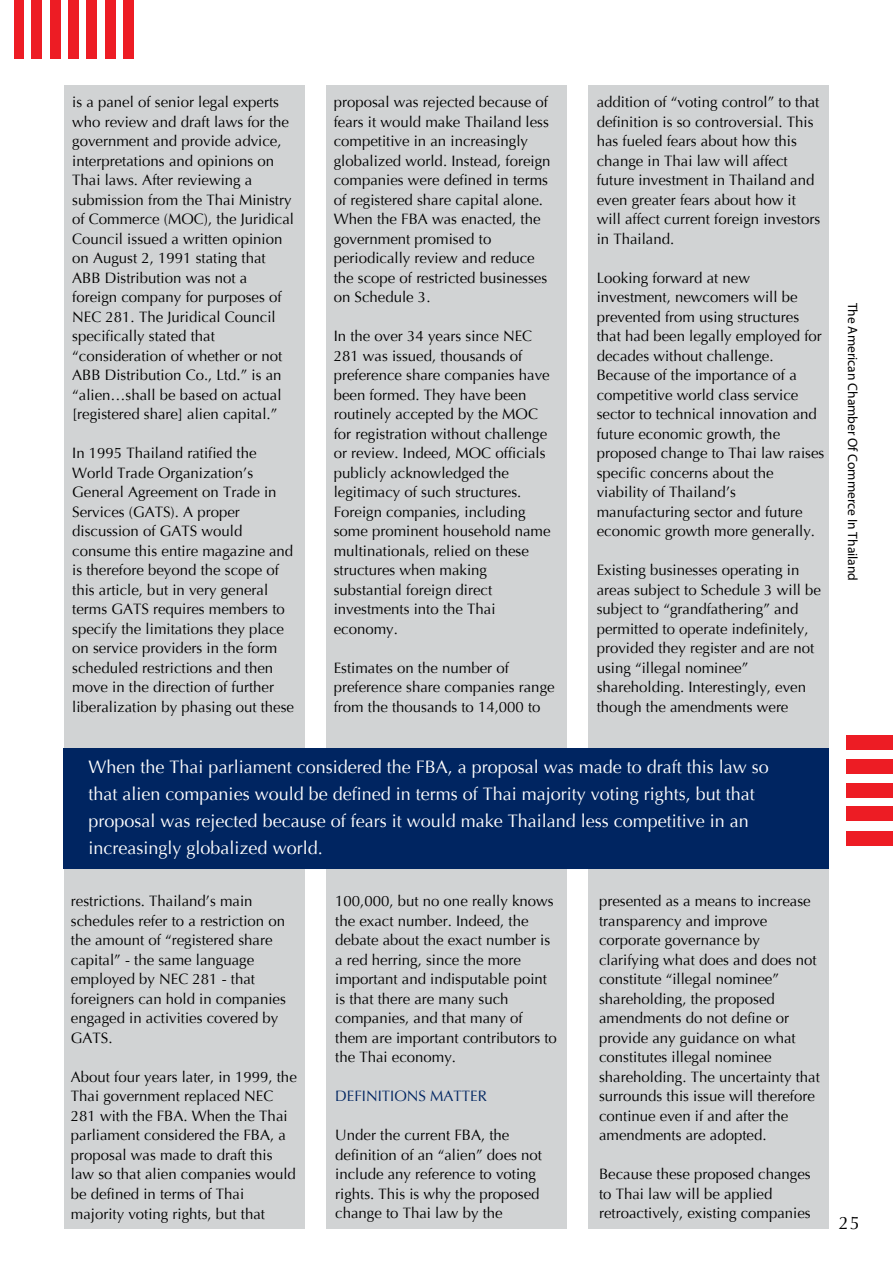
<style>
.page{position:relative;width:893px;height:1263px;background:#fff}
.page>*{position:absolute;margin:0;border:0;box-sizing:border-box;transform-origin:0 0}
.t1{font:18px/27px "Optima";color:#fff}
.t2{font:18px "Optima";color:#000}
.t3{font:15px/19.5px "Optima";color:#000}
.t4{font:15px "Optima";color:#002561}
.t5{font:13.5px "Myriad Pro";color:#000}
</style>
<div class="page">
<div style="left:847px;top:735px;width:46px;height:15px;background:#ed1c24"></div>
<div style="left:847px;top:759px;width:46px;height:15px;background:#ed1c24"></div>
<div style="left:847px;top:783px;width:46px;height:15px;background:#ed1c24"></div>
<div style="left:847px;top:806px;width:46px;height:15px;background:#ed1c24"></div>
<div style="left:847px;top:831px;width:46px;height:15px;background:#ed1c24"></div>
<div style="left:15px;top:0;width:9px;height:59px;background:#ed1c24"></div>
<div style="left:32px;top:0;width:10px;height:59px;background:#ed1c24"></div>
<div style="left:50px;top:0;width:10px;height:59px;background:#ed1c24"></div>
<div style="left:68px;top:0;width:10px;height:59px;background:#ed1c24"></div>
<div style="left:86px;top:0;width:11px;height:59px;background:#ed1c24"></div>
<div style="left:105px;top:0;width:11px;height:59px;background:#ed1c24"></div>
<div style="left:124px;top:0;width:10px;height:59px;background:#ed1c24"></div>
<div style="left:64px;top:85px;width:241px;height:1144px;background:#d1d3d4"></div>
<div style="left:327px;top:85px;width:240px;height:1144px;background:#d1d3d4"></div>
<div style="left:588px;top:85px;width:241px;height:1144px;background:#d1d3d4"></div>
<div style="left:64px;top:748px;width:765px;height:121px;background:#002561"></div>
<p class="t3" style="left:72px;top:93px;width:223px">is a panel of senior legal experts who review and draft laws for the government and provide advice, interpretations and opinions on<br>Thai laws. After reviewing a submission from the Thai Ministry of Commerce (MOC), the Juridical<br>Council issued a written opinion on August 2, 1991 stating that<br>ABB Distribution was not a foreign company for purposes of<br>NEC 281. The Juridical Council specifically stated that “consideration of whether or not<br>ABB Distribution Co., Ltd.” is an “alien…shall be based on actual [registered share] alien capital.”</p>
<p class="t3" style="left:72px;top:444px;width:223px">In 1995 Thailand ratified the<br>World Trade Organization’s<br>General Agreement on Trade in<br>Services (GATS). A proper discussion of GATS would consume this entire magazine and is therefore beyond the scope of this article, but in very general terms GATS requires members to specify the limitations they place on service providers in the form scheduled restrictions and then move in the direction of further liberalization by phasing out these</p>
<p class="t3" style="left:334px;top:93px;width:218px">proposal was rejected because of fears it would make Thailand less competitive in an increasingly globalized world. Instead, foreign companies were defined in terms of registered share capital alone.<br>When the FBA was enacted, the government promised to periodically review and reduce the scope of restricted businesses on Schedule 3.</p>
<p class="t3" style="left:334px;top:327px;width:218px">In the over 34 years since NEC<br>281 was issued, thousands of preference share companies have been formed. They have been routinely accepted by the MOC for registration without challenge or review. Indeed, MOC officials publicly acknowledged the legitimacy of such structures.<br>Foreign companies, including some prominent household name multinationals, relied on these structures when making substantial foreign direct investments into the Thai economy.</p>
<p class="t3" style="left:334px;top:658px;width:222px">Estimates on the number of preference share companies range from the thousands to 14,000 to</p>
<p class="t3" style="left:597px;top:93px;width:225px">addition of “voting control” to that definition is so controversial. This has fueled fears about how this change in Thai law will affect future investment in Thailand and even greater fears about how it will affect current foreign investors in Thailand.</p>
<p class="t3" style="left:597px;top:268px;width:229px">Looking forward at new investment, newcomers will be prevented from using structures that had been legally employed for decades without challenge.<br>Because of the importance of a competitive world class service sector to technical innovation and future economic growth, the proposed change to Thai law raises specific concerns about the viability of Thailand’s manufacturing sector and future economic growth more generally.</p>
<p class="t3" style="left:597px;top:561px;width:226px">Existing businesses operating in areas subject to Schedule 3 will be subject to “grandfathering” and permitted to operate indefinitely, provided they register and are not using “illegal nominee” shareholding. Interestingly, even though the amendments were</p>
<p class="t5" style="left:860px;top:303px;width:280px;rotate:90deg">The American Chamber Of Commerce In Thailand</p>
<p class="t1" style="left:89px;top:754px;width:682px">When the Thai parliament considered the FBA, a proposal was made to draft this law so that alien companies would be defined in terms of Thai majority voting rights, but that proposal was rejected because of fears it would make Thailand less competitive in an increasingly globalized world.</p>
<p class="t3" style="left:71px;top:892px;width:217px">restrictions. Thailand’s main schedules refer to a restriction on the amount of “registered share capital” - the same language employed by NEC 281 - that foreigners can hold in companies engaged in activities covered by<br>GATS.</p>
<p class="t3" style="left:71px;top:1067px;width:227px">About four years later, in 1999, the<br>Thai government replaced NEC<br>281 with the FBA. When the Thai parliament considered the FBA, a proposal was made to draft this law so that alien companies would be defined in terms of Thai majority voting rights, but that</p>
<p class="t3" style="left:335px;top:892px;width:223px">100,000, but no one really knows the exact number. Indeed, the debate about the exact number is a red herring, since the more important and indisputable point is that there are many such companies, and that many of them are important contributors to the Thai economy.</p>
<p class="t4" style="left:335px;top:1087px;width:153px">DEFINITIONS MATTER</p>
<p class="t3" style="left:335px;top:1126px;width:208px">Under the current FBA, the definition of an “alien” does not include any reference to voting rights. This is why the proposed change to Thai law by the</p>
<p class="t3" style="left:599px;top:892px;width:222px">presented as a means to increase transparency and improve corporate governance by clarifying what does and does not constitute “illegal nominee” shareholding, the proposed amendments do not define or provide any guidance on what constitutes illegal nominee shareholding. The uncertainty that surrounds this issue will therefore continue even if and after the amendments are adopted.</p>
<p class="t3" style="left:599px;top:1165px;width:213px">Because these proposed changes to Thai law will be applied retroactively, existing companies</p>
<p class="t2" style="left:839px;top:1212px;width:11px">25</p>
</div>
